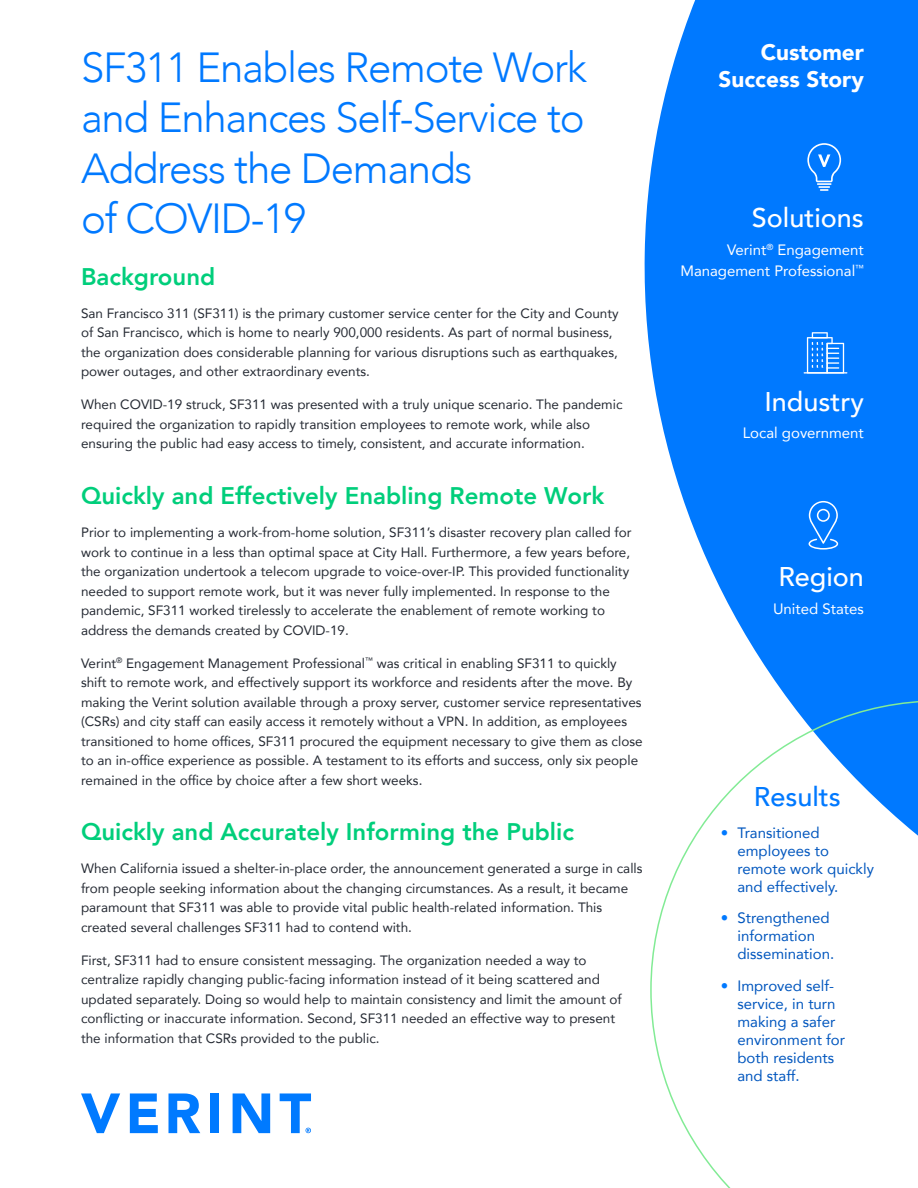
<style>
.page{position:relative;width:918px;height:1188px;background:#fff}
.page>*{position:absolute;margin:0;border:0;box-sizing:border-box;transform-origin:0 0}
.t1{font:300 42px/50.4px "Avenir";letter-spacing:-.03em;color:#0079ff}
.t2{font:500 27px "Avenir";color:#fff}
.t3{font:500 27px "Avenir";color:#0079ff}
.t4{font:800 24px "Avenir";color:#00ce7b}
.t5{font:900 22.5px/27px "Avenir";color:#fff;text-align:right}
.t6{font:15px/18px "Avenir";color:#0056be}
.t7{font:15px/21px "Avenir";color:#fff;text-align:right}
.t8{font:13.5px/19.5px "Avenir";color:#252a33}
.s1{color:#0079ff}
</style>
<div class="page">
<svg style="left:81px;top:1093px;width:39px;height:40px"></svg>
<svg style="left:130px;top:1093px;width:28px;height:40px"></svg>
<svg style="left:169px;top:1093px;width:31px;height:40px"></svg>
<div style="left:210px;top:1093px;width:9px;height:40px;background:#007aff"></div>
<svg style="left:233px;top:1093px;width:37px;height:40px"></svg>
<svg style="left:280px;top:1093px;width:31px;height:40px"></svg>
<svg style="left:644px;top:0;width:274px;height:700px;background:#218aff"></svg>
<svg style="left:650px;top:700px;width:268px;height:488px"></svg>
<svg style="left:807px;top:143px;width:34px;height:48px;background:#2f91ff"></svg>
<hr style="left:804px;top:372px;width:43px;height:2px;background:#fff">
<svg style="left:807px;top:332px;width:37px;height:42px;background:#439cff"></svg>
<svg style="left:809px;top:501px;width:29px;height:49px"></svg>
<h1 class="t1" style="left:81px;top:42px;width:508px">SF311 Enables Remote Work and Enhances Self-Service to<br>Address the Demands<br>of COVID-19</h1>
<h3 class="t4" style="left:81px;top:266px;width:136px">Background</h3>
<p class="t8" style="left:81px;top:304px;width:539px">San Francisco 311 (SF311) is the primary customer service center for the City and County of San Francisco, which is home to nearly 900,000 residents. As part of normal business, the organization does considerable planning for various disruptions such as earthquakes, power outages, and other extraordinary events.</p>
<p class="t8" style="left:81px;top:396px;width:543px">When COVID-19 struck, SF311 was presented with a truly unique scenario. The pandemic required the organization to rapidly transition employees to remote work, while also ensuring the public had easy access to timely, consistent, and accurate information.</p>
<h3 class="t4" style="left:81px;top:486px;width:525px">Quickly and Effectively Enabling Remote Work</h3>
<p class="t8" style="left:81px;top:524px;width:552px">Prior to implementing a work-from-home solution, SF311’s disaster recovery plan called for work to continue in a less than optimal space at City Hall. Furthermore, a few years before, the organization undertook a telecom upgrade to voice-over-IP. This provided functionality needed to support remote work, but it was never fully implemented. In response to the pandemic, SF311 worked tirelessly to accelerate the enablement of remote working to address the demands created by COVID-19.</p>
<p class="t8" style="left:81px;top:654px;width:563px">Verint<sup>®</sup> Engagement Management Professional<sup>™</sup> was critical in enabling SF311 to quickly shift to remote work, and effectively support its workforce and residents after the move. By making the Verint solution available through a proxy server, customer service representatives (CSRs) and city staff can easily access it remotely without a VPN. In addition, as employees transitioned to home offices, SF311 procured the equipment necessary to give them as close to an in-office experience as possible. A testament to its efforts and success, only six people remained in the office by choice after a few short weeks.</p>
<h3 class="t4" style="left:81px;top:822px;width:495px">Quickly and Accurately Informing the Public</h3>
<p class="t8" style="left:81px;top:860px;width:563px">When California issued a shelter-in-place order, the announcement generated a surge in calls from people seeking information about the changing circumstances. As a result, it became paramount that SF311 was able to provide vital public health-related information. This created several challenges SF311 had to contend with.</p>
<p class="t8" style="left:81px;top:952px;width:542px">First, SF311 had to ensure consistent messaging. The organization needed a way to centralize rapidly changing public-facing information instead of it being scattered and updated separately. Doing so would help to maintain consistency and limit the amount of conflicting or inaccurate information. Second, SF311 needed an effective way to present the information that CSRs provided to the public.</p>
<h3 class="t5" style="left:719px;top:41px;width:147px">Customer<br>Success Story</h3>
<h2 class="t2" style="left:752px;top:206px;width:114px">Solutions</h2>
<p class="t7" style="left:680px;top:240px;width:185px">Verint<sup>®</sup> Engagement<br>Management Professional<sup>™</sup></p>
<h2 class="t2" style="left:764px;top:390px;width:101px">Industry</h2>
<p class="t7" style="left:743px;top:424px;width:123px">Local government</p>
<h2 class="t2" style="left:778px;top:566px;width:87px">Region</h2>
<p class="t7" style="left:773px;top:600px;width:92px">United States</p>
<h2 class="t3" style="left:754px;top:786px;width:88px">Results</h2>
<p class="t6" style="left:737px;top:825px;width:138px;text-indent:-16px"><span class="s1">•</span> Transitioned employees to remote work quickly and effectively.</p>
<p class="t6" style="left:737px;top:911px;width:98px;text-indent:-16px"><span class="s1">•</span> Strengthened information dissemination.</p>
<p class="t6" style="left:737px;top:978px;width:109px;text-indent:-16px"><span class="s1">•</span> Improved self&shy;service, in turn making a safer environment for both residents and staff.</p>
</div>
